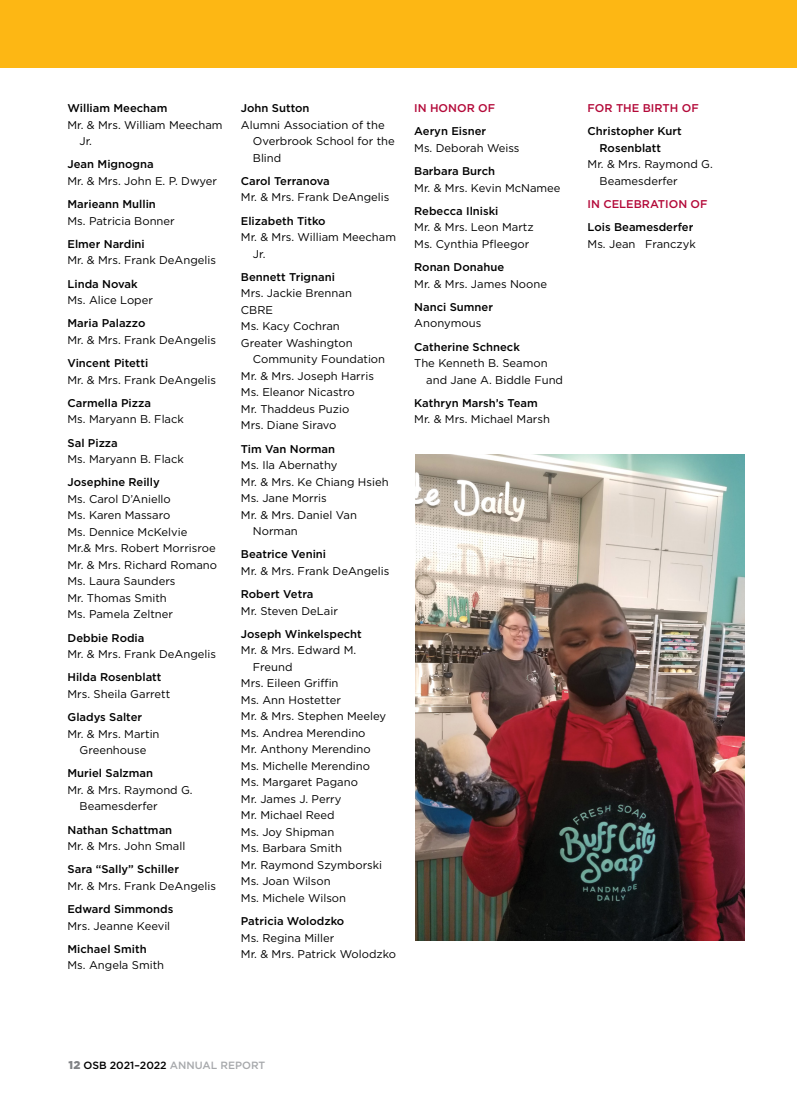
<style>
.page{position:relative;width:797px;height:1107px;background:#fff}
.page>*{position:absolute;margin:0;border:0;box-sizing:border-box;transform-origin:0 0}
.List___Invisible_8pt{font:11.25px/16.5px "Gotham";color:#000}
.Bullet___Invisible_b{font:500 11.25px/16.5px "Gotham";color:#000}
.Heading_3___list_hea{font:500 11.25px "Gotham";color:#b30838}
.t1{font:500 10.5px "Gotham";color:#000}
.s1{font-weight:900;font-size:11.25px;color:#808285}
.s2{color:#a7a9ac}
</style>
<div class="page">
<div style="left:0;top:0;width:796px;height:68px;background:#fdb714"></div>
<img style="left:415px;top:454px;width:329px;height:486px">
<p class="Bullet___Invisible_b" style="left:68px;top:100px;width:101px">William Meecham</p>
<p class="List___Invisible_8pt" style="left:80px;top:116px;width:145px;text-indent:-12px">Mr. &amp; Mrs. William Meecham<br>Jr.</p>
<p class="Bullet___Invisible_b" style="left:68px;top:156px;width:88px">Jean Mignogna</p>
<p class="List___Invisible_8pt" style="left:68px;top:172px;width:151px">Mr. &amp; Mrs. John E. P. Dwyer</p>
<p class="Bullet___Invisible_b" style="left:68px;top:196px;width:90px">Marieann Mullin</p>
<p class="List___Invisible_8pt" style="left:68px;top:212px;width:109px">Ms. Patricia Bonner</p>
<p class="Bullet___Invisible_b" style="left:68px;top:236px;width:79px">Elmer Nardini</p>
<p class="List___Invisible_8pt" style="left:68px;top:252px;width:150px">Mr. &amp; Mrs. Frank DeAngelis</p>
<p class="Bullet___Invisible_b" style="left:68px;top:275px;width:72px">Linda Novak</p>
<p class="List___Invisible_8pt" style="left:68px;top:292px;width:87px">Ms. Alice Loper</p>
<p class="Bullet___Invisible_b" style="left:68px;top:315px;width:79px">Maria Palazzo</p>
<p class="List___Invisible_8pt" style="left:68px;top:331px;width:150px">Mr. &amp; Mrs. Frank DeAngelis</p>
<p class="Bullet___Invisible_b" style="left:68px;top:355px;width:82px">Vincent Pitetti</p>
<p class="List___Invisible_8pt" style="left:68px;top:371px;width:150px">Mr. &amp; Mrs. Frank DeAngelis</p>
<p class="Bullet___Invisible_b" style="left:68px;top:395px;width:85px">Carmella Pizza</p>
<p class="List___Invisible_8pt" style="left:68px;top:411px;width:118px">Ms. Maryann B. Flack</p>
<p class="Bullet___Invisible_b" style="left:68px;top:434px;width:52px">Sal Pizza</p>
<p class="List___Invisible_8pt" style="left:68px;top:451px;width:118px">Ms. Maryann B. Flack</p>
<p class="Bullet___Invisible_b" style="left:68px;top:474px;width:94px">Josephine Reilly</p>
<p class="List___Invisible_8pt" style="left:68px;top:490px;width:105px">Ms. Carol D’Aniello</p>
<p class="List___Invisible_8pt" style="left:68px;top:507px;width:104px">Ms. Karen Massaro</p>
<p class="List___Invisible_8pt" style="left:68px;top:523px;width:121px">Ms. Dennice McKelvie</p>
<p class="List___Invisible_8pt" style="left:68px;top:540px;width:150px">Mr.&amp; Mrs. Robert Morrisroe</p>
<p class="List___Invisible_8pt" style="left:68px;top:556px;width:151px">Mr. &amp; Mrs. Richard Romano</p>
<p class="List___Invisible_8pt" style="left:68px;top:573px;width:109px">Ms. Laura Saunders</p>
<p class="List___Invisible_8pt" style="left:68px;top:589px;width:101px">Mr. Thomas Smith</p>
<p class="List___Invisible_8pt" style="left:68px;top:606px;width:107px">Ms. Pamela Zeltner</p>
<p class="Bullet___Invisible_b" style="left:68px;top:629px;width:78px">Debbie Rodia</p>
<p class="List___Invisible_8pt" style="left:68px;top:646px;width:150px">Mr. &amp; Mrs. Frank DeAngelis</p>
<p class="Bullet___Invisible_b" style="left:68px;top:669px;width:95px">Hilda Rosenblatt</p>
<p class="List___Invisible_8pt" style="left:68px;top:685px;width:104px">Mrs. Sheila Garrett</p>
<p class="Bullet___Invisible_b" style="left:68px;top:709px;width:76px">Gladys Salter</p>
<p class="List___Invisible_8pt" style="left:68px;top:725px;width:93px;text-align:center">Mr. &amp; Mrs. Martin<br>Greenhouse</p>
<p class="Bullet___Invisible_b" style="left:68px;top:765px;width:87px">Muriel Salzman</p>
<p class="List___Invisible_8pt" style="left:80px;top:781px;width:115px;text-indent:-12px">Mr. &amp; Mrs. Raymond G.<br>Beamesderfer</p>
<p class="Bullet___Invisible_b" style="left:68px;top:821px;width:106px">Nathan Schattman</p>
<p class="List___Invisible_8pt" style="left:68px;top:838px;width:119px">Mr. &amp; Mrs. John Small</p>
<p class="Bullet___Invisible_b" style="left:68px;top:861px;width:113px">Sara “Sally” Schiller</p>
<p class="List___Invisible_8pt" style="left:68px;top:877px;width:150px">Mr. &amp; Mrs. Frank DeAngelis</p>
<p class="Bullet___Invisible_b" style="left:68px;top:901px;width:107px">Edward Simmonds</p>
<p class="List___Invisible_8pt" style="left:68px;top:917px;width:104px">Mrs. Jeanne Keevil</p>
<p class="Bullet___Invisible_b" style="left:68px;top:941px;width:81px">Michael Smith</p>
<p class="List___Invisible_8pt" style="left:68px;top:957px;width:98px">Ms. Angela Smith</p>
<p class="Bullet___Invisible_b" style="left:241px;top:100px;width:70px">John Sutton</p>
<p class="List___Invisible_8pt" style="left:253px;top:116px;width:143px;text-indent:-12px">Alumni Association of the<br>Overbrook School for the<br>Blind</p>
<p class="Bullet___Invisible_b" style="left:241px;top:173px;width:90px">Carol Terranova</p>
<p class="List___Invisible_8pt" style="left:241px;top:189px;width:150px">Mr. &amp; Mrs. Frank DeAngelis</p>
<p class="Bullet___Invisible_b" style="left:241px;top:212px;width:86px">Elizabeth Titko</p>
<p class="List___Invisible_8pt" style="left:253px;top:229px;width:145px;text-indent:-12px">Mr. &amp; Mrs. William Meecham<br>Jr.</p>
<p class="Bullet___Invisible_b" style="left:241px;top:269px;width:95px">Bennett Trignani</p>
<p class="List___Invisible_8pt" style="left:241px;top:285px;width:113px">Mrs. Jackie Brennan</p>
<p class="List___Invisible_8pt" style="left:241px;top:301px;width:34px">CBRE</p>
<p class="List___Invisible_8pt" style="left:241px;top:318px;width:100px">Ms. Kacy Cochran</p>
<p class="List___Invisible_8pt" style="left:253px;top:334px;width:134px;text-indent:-12px">Greater Washington<br>Community Foundation</p>
<p class="List___Invisible_8pt" style="left:241px;top:367px;width:134px">Mr. &amp; Mrs. Joseph Harris</p>
<p class="List___Invisible_8pt" style="left:241px;top:384px;width:115px">Ms. Eleanor Nicastro</p>
<p class="List___Invisible_8pt" style="left:241px;top:400px;width:110px">Mr. Thaddeus Puzio</p>
<p class="List___Invisible_8pt" style="left:241px;top:417px;width:97px">Mrs. Diane Siravo</p>
<p class="Bullet___Invisible_b" style="left:241px;top:440px;width:96px">Tim Van Norman</p>
<p class="List___Invisible_8pt" style="left:241px;top:457px;width:98px">Ms. Ila Abernathy</p>
<p class="List___Invisible_8pt" style="left:241px;top:473px;width:149px">Mr. &amp; Mrs. Ke Chiang Hsieh</p>
<p class="List___Invisible_8pt" style="left:241px;top:490px;width:87px">Ms. Jane Morris</p>
<p class="List___Invisible_8pt" style="left:253px;top:506px;width:105px;text-indent:-12px">Mr. &amp; Mrs. Daniel Van<br>Norman</p>
<p class="Bullet___Invisible_b" style="left:241px;top:546px;width:87px">Beatrice Venini</p>
<p class="List___Invisible_8pt" style="left:241px;top:562px;width:150px">Mr. &amp; Mrs. Frank DeAngelis</p>
<p class="Bullet___Invisible_b" style="left:241px;top:586px;width:74px">Robert Vetra</p>
<p class="List___Invisible_8pt" style="left:241px;top:602px;width:99px">Mr. Steven DeLair</p>
<p class="Bullet___Invisible_b" style="left:241px;top:626px;width:122px">Joseph Winkelspecht</p>
<p class="List___Invisible_8pt" style="left:253px;top:642px;width:105px;text-indent:-12px">Mr. &amp; Mrs. Edward M.<br>Freund</p>
<p class="List___Invisible_8pt" style="left:241px;top:675px;width:99px">Mrs. Eileen Griffin</p>
<p class="List___Invisible_8pt" style="left:241px;top:691px;width:102px">Ms. Ann Hostetter</p>
<p class="List___Invisible_8pt" style="left:241px;top:708px;width:147px">Mr. &amp; Mrs. Stephen Meeley</p>
<p class="List___Invisible_8pt" style="left:241px;top:724px;width:126px">Ms. Andrea Merendino</p>
<p class="List___Invisible_8pt" style="left:241px;top:741px;width:131px">Mr. Anthony Merendino</p>
<p class="List___Invisible_8pt" style="left:241px;top:757px;width:131px">Ms. Michelle Merendino</p>
<p class="List___Invisible_8pt" style="left:241px;top:774px;width:119px">Ms. Margaret Pagano</p>
<p class="List___Invisible_8pt" style="left:241px;top:790px;width:102px">Mr. James J. Perry</p>
<p class="List___Invisible_8pt" style="left:241px;top:807px;width:95px">Mr. Michael Reed</p>
<p class="List___Invisible_8pt" style="left:241px;top:823px;width:95px">Ms. Joy Shipman</p>
<p class="List___Invisible_8pt" style="left:241px;top:840px;width:103px">Ms. Barbara Smith</p>
<p class="List___Invisible_8pt" style="left:241px;top:856px;width:143px">Mr. Raymond Szymborski</p>
<p class="List___Invisible_8pt" style="left:241px;top:873px;width:91px">Ms. Joan Wilson</p>
<p class="List___Invisible_8pt" style="left:241px;top:889px;width:107px">Ms. Michele Wilson</p>
<p class="Bullet___Invisible_b" style="left:241px;top:913px;width:105px">Patricia Wolodzko</p>
<p class="List___Invisible_8pt" style="left:241px;top:929px;width:95px">Ms. Regina Miller</p>
<p class="List___Invisible_8pt" style="left:241px;top:946px;width:157px">Mr. &amp; Mrs. Patrick Wolodzko</p>
<h3 class="Heading_3___list_hea" style="left:414px;top:101px;width:82px">IN HONOR OF</h3>
<p class="Bullet___Invisible_b" style="left:414px;top:123px;width:73px">Aeryn Eisner</p>
<p class="List___Invisible_8pt" style="left:414px;top:139px;width:107px">Ms. Deborah Weiss</p>
<p class="Bullet___Invisible_b" style="left:414px;top:163px;width:82px">Barbara Burch</p>
<p class="List___Invisible_8pt" style="left:414px;top:179px;width:148px">Mr. &amp; Mrs. Kevin McNamee</p>
<p class="Bullet___Invisible_b" style="left:414px;top:203px;width:86px">Rebecca Ilniski</p>
<p class="List___Invisible_8pt" style="left:414px;top:219px;width:121px">Mr. &amp; Mrs. Leon Martz</p>
<p class="List___Invisible_8pt" style="left:414px;top:235px;width:116px">Ms. Cynthia Pfleegor</p>
<p class="Bullet___Invisible_b" style="left:414px;top:259px;width:91px">Ronan Donahue</p>
<p class="List___Invisible_8pt" style="left:414px;top:275px;width:134px">Mr. &amp; Mrs. James Noone</p>
<p class="Bullet___Invisible_b" style="left:414px;top:299px;width:80px">Nanci Sumner</p>
<p class="List___Invisible_8pt" style="left:414px;top:315px;width:68px">Anonymous</p>
<p class="Bullet___Invisible_b" style="left:414px;top:338px;width:107px">Catherine Schneck</p>
<p class="List___Invisible_8pt" style="left:426px;top:355px;width:138px;text-indent:-12px">The Kenneth B. Seamon and Jane A. Biddle Fund</p>
<p class="Bullet___Invisible_b" style="left:414px;top:395px;width:125px">Kathryn Marsh’s Team</p>
<p class="List___Invisible_8pt" style="left:414px;top:411px;width:137px">Mr. &amp; Mrs. Michael Marsh</p>
<h3 class="Heading_3___list_hea" style="left:587px;top:101px;width:113px">FOR THE BIRTH OF</h3>
<p class="Bullet___Invisible_b" style="left:599px;top:123px;width:84px;text-indent:-12px">Christopher Kurt<br>Rosenblatt</p>
<p class="List___Invisible_8pt" style="left:599px;top:156px;width:115px;text-indent:-12px">Mr. &amp; Mrs. Raymond G.<br>Beamesderfer</p>
<h3 class="Heading_3___list_hea" style="left:587px;top:197px;width:121px">IN CELEBRATION OF</h3>
<p class="Bullet___Invisible_b" style="left:587px;top:219px;width:107px">Lois Beamesderfer</p>
<p class="List___Invisible_8pt" style="left:587px;top:235px;width:110px">Ms. Jean Franczyk</p>
<p class="t1" style="left:69px;top:1058px;width:198px"><span class="s1">12</span> OSB 2021–2022 <span class="s2">ANNUAL REPORT</span></p>
</div>
